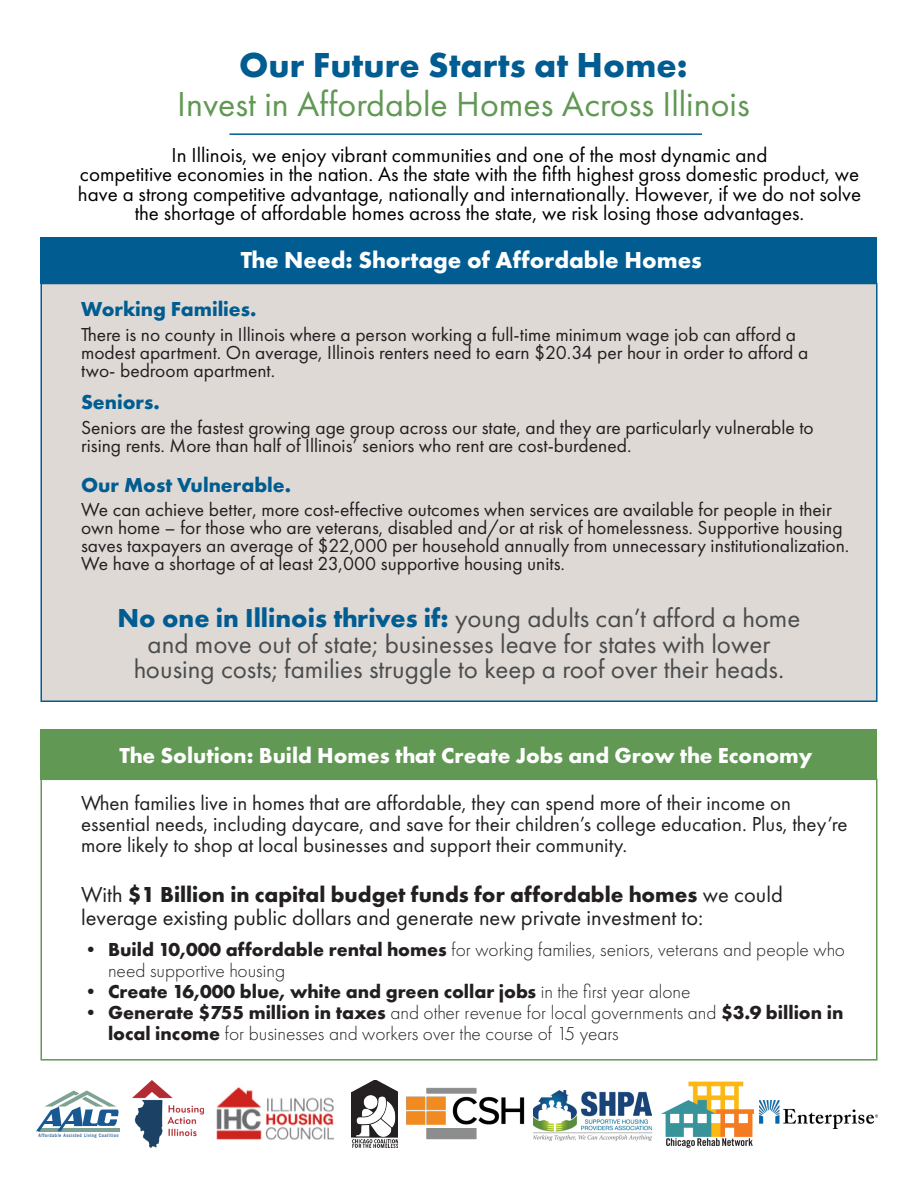
<style>
.page{position:relative;width:918px;height:1188px;background:#fff}
.page>*{position:absolute;margin:0;border:0;box-sizing:border-box;transform-origin:0 0}
.t1{font:36px "Futura PT";color:#609854}
.t2{font:700 36px "Futura PT";color:#005c91}
.THIN_HEADER{font:27px/25.5px "Futura PT";color:#4b4c4d;text-align:center}
.BOLD_HEADER{font:700 24px "Futura PT";color:#fff}
.THIN_HEADER-2{font:22.5px/22.5px "Futura PT";color:#231f20}
.BOLD_HEADER-2{font:700 22.5px "Futura PT";color:#fff}
.t3{font:21px/19.5px "Futura PT";color:#000;text-align:center}
.THIN_HEADER-3{font:21px/21px "Futura PT";color:#231f20}
.THIN_HEADER-4{font:700 21px "Futura PT";color:#005c91}
.THIN_HEADER-5{font:19.5px/18px "Futura PT";color:#231f20}
.THIN_HEADER-6{font:300 19.5px/21px "Futura PT";color:#231f20}
.THIN_HEADER-7{font:700 19.5px "Futura PT";color:#231f20}
.t4{font:500 condensed 5.1px "Franklin Gothic";letter-spacing:.1em;color:#1b558d;scale:.95 1}
.s1{font-weight:700;color:#005c91}
.s2{font-weight:700}
.s3{font-weight:300}
</style>
<div class="page">
<div style="left:40px;top:283px;width:838px;height:419px;background:#ded9d5;border:2px solid #005c91"></div>
<img style="left:132px;top:1080px;width:72px;height:68px">
<img style="left:407px;top:1087px;width:117px;height:53px">
<img style="left:216px;top:1087px;width:118px;height:53px">
<img style="left:534px;top:1090px;width:118px;height:51px">
<div style="left:348px;top:1080px;width:49px;height:68px;background:linear-gradient(to bottom,#fff,#fff)"></div>
<img style="left:352px;top:1080px;width:45px;height:68px">
<img style="left:661px;top:1081px;width:92px;height:67px">
<img style="left:760px;top:1100px;width:118px;height:29px">
<div style="left:40px;top:237px;width:838px;height:47px;background:#005c91"></div>
<div style="left:40px;top:729px;width:838px;height:51px;background:#609854"></div>
<hr style="left:230px;top:133px;width:472px;height:2px;background:#005c91">
<div style="left:40px;top:779px;width:838px;height:282px;border:2px solid #609854"></div>
<svg style="left:36px;top:1091px;width:84px;height:40px"></svg>
<p class="t2" style="left:239px;top:42px;width:450px">Our Future Starts at Home:</p>
<p class="t1" style="left:177px;top:83px;width:574px">Invest in Affordable Homes Across Illinois</p>
<p class="t3" style="left:78px;top:145px;width:785px">In Illinois, we enjoy vibrant communities and one of the most dynamic and<br>competitive economies in the nation. As the state with the fifth highest gross domestic product, we have a strong competitive advantage, nationally and internationally. However, if we do not solve the shortage of affordable homes across the state, we risk losing those advantages.</p>
<p class="BOLD_HEADER" style="left:241px;top:244px;width:463px">The Need: Shortage of Affordable Homes</p>
<p class="THIN_HEADER-4" style="left:81px;top:295px;width:177px">Working Families.</p>
<p class="THIN_HEADER-5" style="left:81px;top:325px;width:729px">There is no county in Illinois where a person working a full-time minimum wage job can afford a modest apartment. On average, Illinois renters need to earn $20.34 per hour in order to afford a two- bedroom apartment.</p>
<p class="THIN_HEADER-4" style="left:81px;top:388px;width:80px">Seniors.</p>
<p class="THIN_HEADER-5" style="left:81px;top:418px;width:734px">Seniors are the fastest growing age group across our state, and they are particularly vulnerable to rising rents. More than half of Illinois’ seniors who rent are cost-burdened.</p>
<p class="THIN_HEADER-4" style="left:81px;top:471px;width:212px">Our Most Vulnerable.</p>
<p class="THIN_HEADER-5" style="left:81px;top:501px;width:770px">We can achieve better, more cost-effective outcomes when services are available for people in their own home – for those who are veterans, disabled and/or at risk of homelessness. Supportive housing saves taxpayers an average of $22,000 per household annually from unnecessary institutionalization.<br>We have a shortage of at least 23,000 supportive housing units.</p>
<p class="THIN_HEADER" style="left:118px;top:605px;width:684px"><span class="s1">No one in Illinois thrives if:</span> young adults can’t afford a home and move out of state; businesses leave for states with lower housing costs; families struggle to keep a roof over their heads.</p>
<p class="BOLD_HEADER-2" style="left:120px;top:741px;width:694px">The Solution: Build Homes that Create Jobs and Grow the Economy</p>
<p class="THIN_HEADER-3" style="left:81px;top:792px;width:768px">When families live in homes that are affordable, they can spend more of their income on essential needs, including daycare, and save for their children’s college education. Plus, they’re more likely to shop at local businesses and support their community.</p>
<p class="THIN_HEADER-2" style="left:81px;top:883px;width:703px">With <span class="s2">$1 Billion in capital budget funds for affordable homes</span> we could leverage existing public dollars and generate new private investment to:</p>
<p class="THIN_HEADER-6" style="left:108px;top:939px;width:739px;text-indent:-27px">• <span class="s2">Build 10,000 affordable rental homes</span> for working families, seniors, veterans and people who need supportive housing</p>
<p class="THIN_HEADER-7" style="left:81px;top:978px;width:611px"><span class="s3">•</span> Create 16,000 blue, white and green collar jobs <span class="s3">in the first year alone</span></p>
<p class="THIN_HEADER-6" style="left:108px;top:1002px;width:737px;text-indent:-27px">• <span class="s2">Generate $755 million in taxes</span> and other revenue for local governments and <span class="s2">$3.9 billion in local income</span> for businesses and workers over the course of 15 years</p>
<p class="t4" style="left:39px;top:1132px;width:86px">Affordable Assisted Living Coalition</p>
</div>
